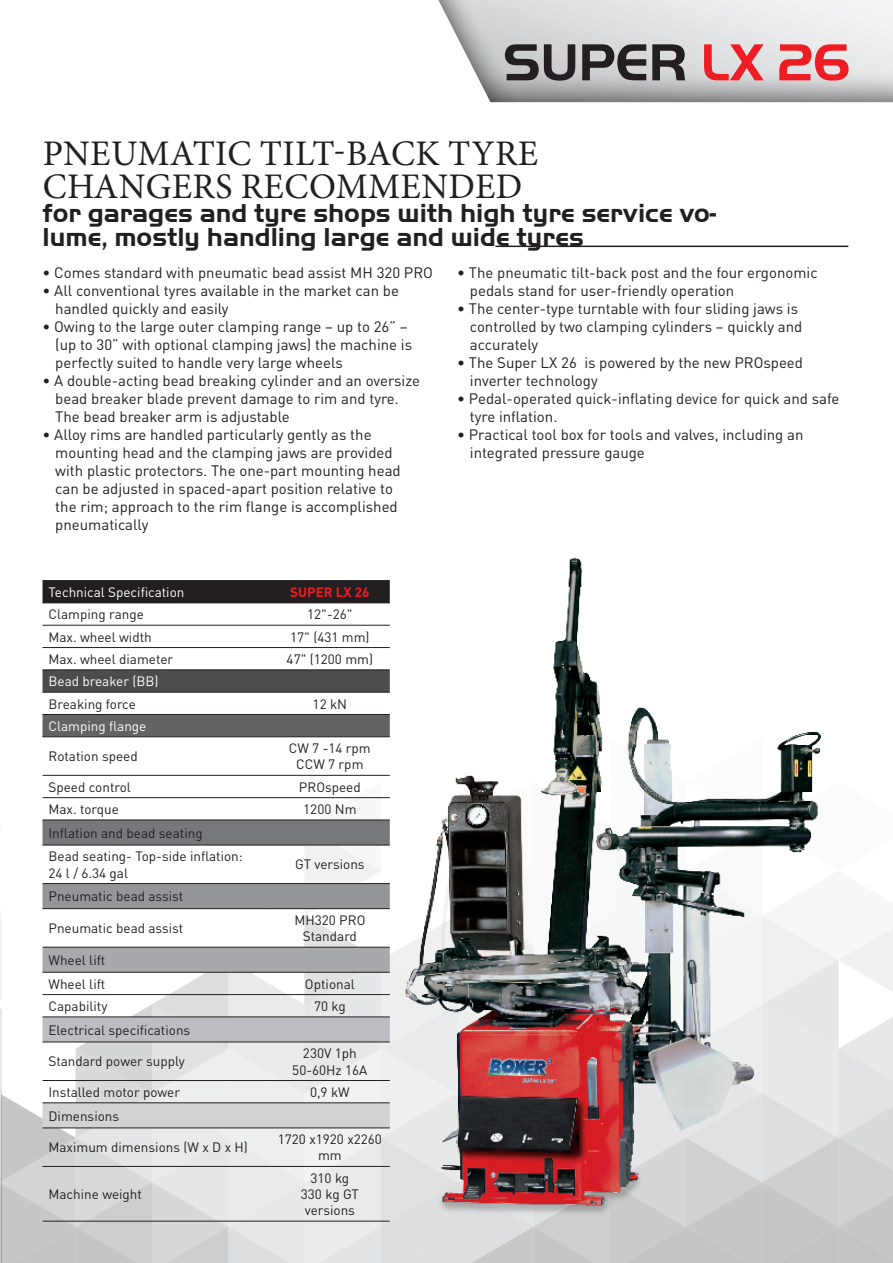
<style>
.page{position:relative;width:893px;height:1263px;background:#fff}
.page>*{position:absolute;margin:0;border:0;box-sizing:border-box;transform-origin:0 0}
.t1{font:700 54px "Handel Got D";color:#231f20}
.t2{font:36px "Minion Pro";letter-spacing:.01em;color:#231f20}
.t3{font:700 27px/24px "Handel Got D";color:#231f20}
.t4{font:15px/18px "DIN Pro";color:#231f20}
.t5{font:13.5px/16.2px "DIN Pro";color:#231f20;text-align:center}
.t6{font:13.5px "DIN Pro";color:#fff}
.t7{font:700 13.5px "DIN Pro";color:#ee1d23}
.s1{color:#ee1d23}
</style>
<div class="page">
<svg style="left:438px;top:0;width:455px;height:103px;background:#d4d4d6"></svg>
<img style="left:389px;top:557px;width:262px;height:157px">
<div style="left:43px;top:581px;width:347px;height:21px;background:#231f20"></div>
<svg style="left:43px;top:670px;width:347px;height:22px;background:#494a4b"></svg>
<svg style="left:0;top:714px;width:893px;height:549px"></svg>
<hr style="left:43px;top:580px;width:227px;height:1px;background:#231f20">
<hr style="left:270px;top:580px;width:120px;height:1px;background:#231f20">
<hr style="left:43px;top:602px;width:227px;height:1px;background:#231f20">
<hr style="left:270px;top:602px;width:120px;height:1px;background:#231f20">
<hr style="left:43px;top:625px;width:227px;height:1px;background:#231f20">
<hr style="left:270px;top:625px;width:120px;height:1px;background:#231f20">
<hr style="left:43px;top:647px;width:227px;height:1px;background:#231f20">
<hr style="left:270px;top:647px;width:120px;height:1px;background:#231f20">
<hr style="left:43px;top:714px;width:227px;height:1px;background:#231f20">
<hr style="left:270px;top:714px;width:120px;height:1px;background:#231f20">
<hr style="left:43px;top:736px;width:227px;height:1px;background:#231f20">
<hr style="left:270px;top:736px;width:120px;height:1px;background:#231f20">
<hr style="left:43px;top:775px;width:227px;height:1px;background:#231f20">
<hr style="left:270px;top:775px;width:120px;height:1px;background:#231f20">
<hr style="left:43px;top:797px;width:227px;height:1px;background:#231f20">
<hr style="left:270px;top:797px;width:120px;height:1px;background:#231f20">
<hr style="left:43px;top:819px;width:227px;height:1px;background:#231f20">
<hr style="left:270px;top:819px;width:120px;height:1px;background:#231f20">
<hr style="left:43px;top:845px;width:227px;height:1px;background:#231f20">
<hr style="left:270px;top:845px;width:120px;height:1px;background:#231f20">
<hr style="left:43px;top:947px;width:227px;height:1px;background:#231f20">
<hr style="left:270px;top:947px;width:120px;height:1px;background:#231f20">
<hr style="left:43px;top:972px;width:227px;height:1px;background:#231f20">
<hr style="left:270px;top:972px;width:120px;height:1px;background:#231f20">
<hr style="left:43px;top:994px;width:227px;height:1px;background:#231f20">
<hr style="left:270px;top:994px;width:120px;height:1px;background:#231f20">
<hr style="left:43px;top:1080px;width:227px;height:1px;background:#231f20">
<hr style="left:270px;top:1080px;width:120px;height:1px;background:#231f20">
<hr style="left:43px;top:1166px;width:227px;height:1px;background:#231f20">
<hr style="left:270px;top:1166px;width:120px;height:1px;background:#231f20">
<hr style="left:43px;top:1221px;width:227px;height:1px;background:#231f20">
<hr style="left:270px;top:1221px;width:120px;height:1px;background:#231f20">
<hr style="left:43px;top:669px;width:227px;height:1px;background:#231f20">
<hr style="left:270px;top:669px;width:120px;height:1px;background:#231f20">
<hr style="left:43px;top:692px;width:227px;height:1px;background:#231f20">
<hr style="left:270px;top:692px;width:120px;height:1px;background:#231f20">
<hr style="left:43px;top:883px;width:227px;height:1px;background:#231f20">
<hr style="left:270px;top:883px;width:120px;height:1px;background:#231f20">
<hr style="left:43px;top:908px;width:227px;height:1px;background:#231f20">
<hr style="left:270px;top:908px;width:120px;height:1px;background:#231f20">
<hr style="left:43px;top:1016px;width:227px;height:1px;background:#231f20">
<hr style="left:270px;top:1016px;width:120px;height:1px;background:#231f20">
<hr style="left:43px;top:1041px;width:227px;height:1px;background:#231f20">
<hr style="left:270px;top:1041px;width:120px;height:1px;background:#231f20">
<hr style="left:43px;top:1102px;width:227px;height:1px;background:#231f20">
<hr style="left:270px;top:1102px;width:120px;height:1px;background:#231f20">
<hr style="left:43px;top:1127px;width:227px;height:1px;background:#231f20">
<hr style="left:270px;top:1127px;width:120px;height:1px;background:#231f20">
<hr style="left:495px;top:246px;width:353px;height:1px;background:#231f20">
<p class="t1" style="left:503px;top:32px;width:349px">SUPER <span class="s1">LX 26</span></p>
<p class="t2" style="left:43px;top:130px;width:497px">PNEUMATIC TILT-BACK TYRE</p>
<p class="t2" style="left:43px;top:163px;width:481px">CHANGERS RECOMMENDED</p>
<p class="t3" style="left:43px;top:201px;width:675px">for garages and tyre shops with high tyre service vo&shy;lume, mostly handling large and wide tyres</p>
<p class="t4" style="left:43px;top:263px;width:392px">• Comes standard with pneumatic bead assist MH 320 PRO</p>
<p class="t4" style="left:55px;top:281px;width:345px;text-indent:-13px">• All conventional tyres available in the market can be handled quickly and easily</p>
<p class="t4" style="left:55px;top:317px;width:358px;text-indent:-13px">• Owing to the large outer clamping range – up to 26” – (up to 30” with optional clamping jaws) the machine is perfectly suited to handle very large wheels</p>
<p class="t4" style="left:43px;top:371px;width:379px;text-align:center">• A double-acting bead breaking cylinder and an oversize bead breaker blade prevent damage to rim and tyre.</p>
<p class="t4" style="left:55px;top:407px;width:236px">The bead breaker arm is adjustable</p>
<p class="t4" style="left:55px;top:425px;width:347px;text-indent:-13px">• Alloy rims are handled particularly gently as the mounting head and the clamping jaws are provided with plastic protectors. The one-part mounting head can be adjusted in spaced-apart position relative to the rim; approach to the rim flange is accomplished pneumatically</p>
<p class="t6" style="left:49px;top:583px;width:137px">Technical Specification</p>
<p class="t7" style="left:290px;top:583px;width:81px">SUPER LX 26</p>
<p class="t5" style="left:49px;top:606px;width:97px">Clamping range</p>
<p class="t5" style="left:307px;top:606px;width:47px">12"-26"</p>
<p class="t5" style="left:49px;top:628px;width:105px">Max. wheel width</p>
<p class="t5" style="left:290px;top:628px;width:81px">17" (431 mm)</p>
<p class="t5" style="left:49px;top:650px;width:126px">Max. wheel diameter</p>
<p class="t5" style="left:287px;top:650px;width:88px">47" (1200 mm)</p>
<p class="t6" style="left:49px;top:672px;width:112px">Bead breaker (BB)</p>
<p class="t5" style="left:49px;top:695px;width:89px">Breaking force</p>
<p class="t5" style="left:313px;top:695px;width:36px">12 kN</p>
<p class="t6" style="left:49px;top:717px;width:99px">Clamping flange</p>
<p class="t5" style="left:49px;top:748px;width:91px">Rotation speed</p>
<p class="t5" style="left:289px;top:740px;width:83px">CW 7 -14 rpm</p>
<p class="t5" style="left:296px;top:756px;width:69px">CCW 7 rpm</p>
<p class="t5" style="left:49px;top:778px;width:84px">Speed control</p>
<p class="t5" style="left:299px;top:778px;width:63px">PROspeed</p>
<p class="t5" style="left:49px;top:800px;width:72px">Max. torque</p>
<p class="t5" style="left:303px;top:800px;width:55px">1200 Nm</p>
<p class="t5" style="left:49px;top:824px;width:156px">Inflation and bead seating</p>
<p class="t5" style="left:49px;top:848px;width:196px">Bead seating- Top-side inflation:</p>
<p class="t5" style="left:49px;top:864px;width:81px">24 l / 6.34 gal</p>
<p class="t5" style="left:295px;top:856px;width:71px">GT versions</p>
<p class="t5" style="left:49px;top:888px;width:136px">Pneumatic bead assist</p>
<p class="t5" style="left:49px;top:919px;width:136px">Pneumatic bead assist</p>
<p class="t5" style="left:294px;top:911px;width:73px">MH320 PRO<br>Standard</p>
<p class="t5" style="left:49px;top:951px;width:58px">Wheel lift</p>
<p class="t5" style="left:49px;top:975px;width:58px">Wheel lift</p>
<p class="t5" style="left:305px;top:975px;width:51px">Optional</p>
<p class="t5" style="left:49px;top:997px;width:60px">Capability</p>
<p class="t5" style="left:314px;top:997px;width:33px">70 kg</p>
<p class="t5" style="left:49px;top:1021px;width:143px">Electrical specifications</p>
<p class="t5" style="left:49px;top:1053px;width:138px">Standard power supply</p>
<p class="t5" style="left:303px;top:1045px;width:55px">230V 1ph</p>
<p class="t5" style="left:292px;top:1061px;width:77px">50-60Hz 16A</p>
<p class="t5" style="left:49px;top:1083px;width:133px">Installed motor power</p>
<p class="t5" style="left:310px;top:1083px;width:41px">0,9 kW</p>
<p class="t5" style="left:49px;top:1107px;width:72px">Dimensions</p>
<p class="t5" style="left:49px;top:1139px;width:201px">Maximum dimensions (W x D x H)</p>
<p class="t5" style="left:278px;top:1131px;width:106px">1720 x1920 x2260 mm</p>
<p class="t5" style="left:49px;top:1185px;width:95px">Machine weight</p>
<p class="t5" style="left:310px;top:1169px;width:40px">310 kg</p>
<p class="t5" style="left:301px;top:1185px;width:60px;text-align:left">330 kg GT versions</p>
<p class="t4" style="left:470px;top:263px;width:349px;text-indent:-13px">• The pneumatic tilt-back post and the four ergonomic pedals stand for user-friendly operation</p>
<p class="t4" style="left:470px;top:299px;width:334px;text-indent:-13px">• The center-type turntable with four sliding jaws is controlled by two clamping cylinders – quickly and accurately</p>
<p class="t4" style="left:470px;top:353px;width:335px;text-indent:-13px">• The Super LX 26 is powered by the new PROspeed inverter technology</p>
<p class="t4" style="left:470px;top:389px;width:371px;text-indent:-13px">• Pedal-operated quick-inflating device for quick and safe tyre inflation.</p>
<p class="t4" style="left:470px;top:425px;width:335px;text-indent:-13px">• Practical tool box for tools and valves, including an integrated pressure gauge</p>
</div>
